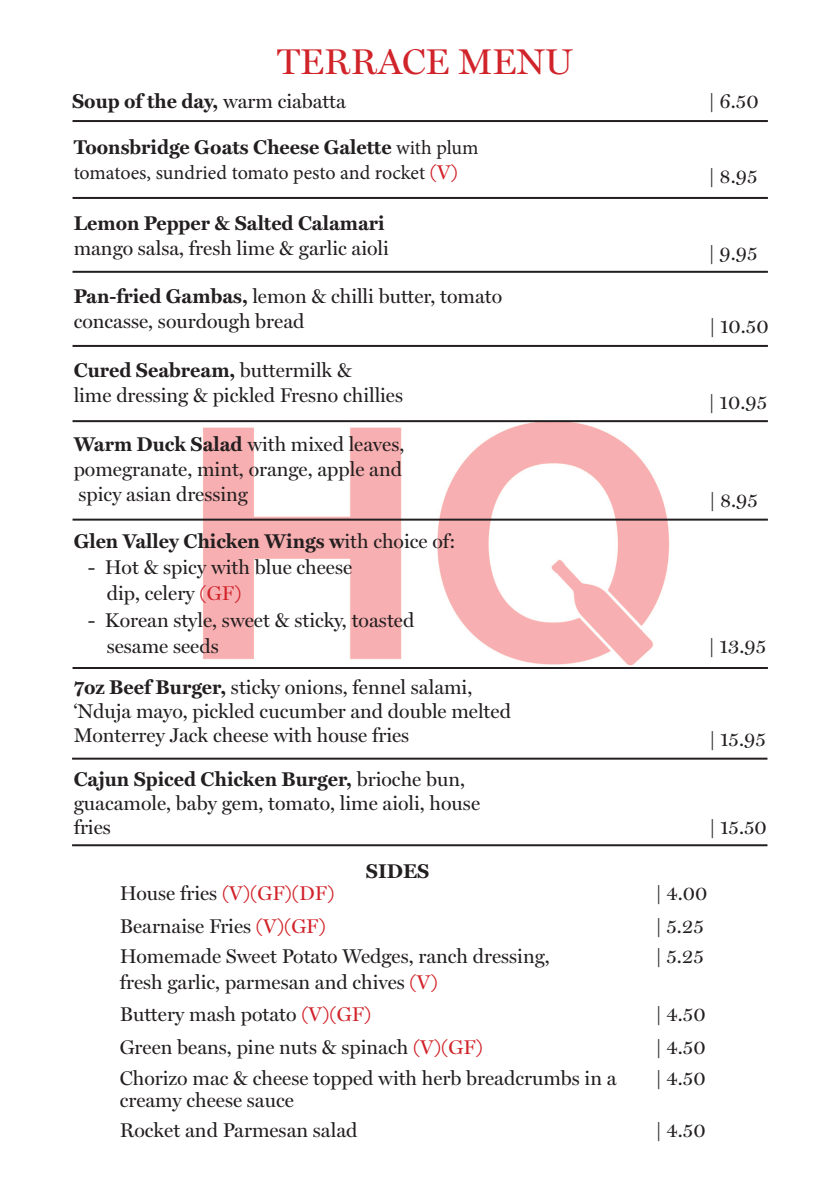
<style>
.page{position:relative;width:840px;height:1191px;background:#fff}
.page>*{position:absolute;margin:0;border:0;box-sizing:border-box;transform-origin:0 0}
.t1{font:36px "Miller Display";color:#d1232a}
.t2{font:20px/24px "Miller Display";color:#231f20}
.t3{font:700 20px "Miller Text";color:#231f20}
.t4{font:20px "Minion Pro";letter-spacing:-.005em;color:#231f20}
.t5{font:20px "Miller Display";color:#d1232a}
.s1{font-family:"Miller Display";font-weight:400}
.s2{font-family:"Minion Pro";font-weight:400}
.s3{font-family:"Miller Display";color:#d1232a}
.s4{font-family:"Miller Text";font-weight:700}
.s5{color:#d1232a}
.s6{color:#231f20}
</style>
<div class="page">
<img style="left:202px;top:422px;width:466px;height:243px">
<hr style="left:72px;top:120px;width:695px;height:2px;background:#231f20">
<hr style="left:72px;top:197px;width:695px;height:2px;background:#231f20">
<hr style="left:72px;top:271px;width:695px;height:2px;background:#231f20">
<hr style="left:72px;top:345px;width:695px;height:2px;background:#231f20">
<hr style="left:72px;top:420px;width:695px;height:2px;background:#231f20">
<hr style="left:72px;top:518px;width:695px;height:2px;background:#231f20">
<hr style="left:72px;top:667px;width:695px;height:2px;background:#231f20">
<hr style="left:72px;top:757px;width:695px;height:2px;background:#231f20">
<hr style="left:72px;top:844px;width:695px;height:2px;background:#231f20">
<p class="t1" style="left:277px;top:40px;width:298px">TERRACE MENU</p>
<p class="t3" style="left:72px;top:89px;width:275px">Soup of the day, <span class="s1">warm ciabatta</span></p>
<p class="t3" style="left:74px;top:135px;width:406px">Toonsbridge Goats Cheese Galette <span class="s2">with plum</span></p>
<p class="t4" style="left:74px;top:159px;width:385px">tomatoes, sundried tomato pesto and rocket <span class="s3">(V)</span></p>
<p class="t3" style="left:74px;top:211px;width:312px">Lemon Pepper &amp; Salted Calamari</p>
<p class="t2" style="left:74px;top:236px;width:316px">mango salsa, fresh lime &amp; garlic aioli</p>
<p class="t2" style="left:74px;top:283px;width:430px"><span class="s4">Pan-fried Gambas,</span> lemon &amp; chilli butter, tomato</p>
<p class="t2" style="left:74px;top:309px;width:232px">concasse, sourdough bread</p>
<p class="t3" style="left:74px;top:358px;width:279px">Cured Seabream, <span class="s1">buttermilk &amp;</span></p>
<p class="t2" style="left:74px;top:383px;width:331px">lime dressing &amp; pickled Fresno chillies</p>
<p class="t2" style="left:74px;top:432px;width:332px"><span class="s4">Warm Duck Salad</span> with mixed leaves,</p>
<p class="t2" style="left:74px;top:457px;width:330px">pomegranate, mint, orange, apple and</p>
<p class="t2" style="left:78px;top:482px;width:171px">spicy asian dressing</p>
<p class="t3" style="left:74px;top:529px;width:383px">Glen Valley Chicken Wings w<span class="s1">ith choice of:</span></p>
<p class="t2" style="left:88px;top:555px;width:266px">- Hot &amp; spicy with blue cheese</p>
<p class="t2" style="left:107px;top:581px;width:136px">dip, celery <span class="s5">(GF)</span></p>
<p class="t2" style="left:107px;top:606px;width:309px;line-height:26.4px;text-indent:-19px">- Korean style, sweet &amp; sticky, toasted sesame seeds</p>
<p class="t2" style="left:74px;top:675px;width:438px"><span class="s4">7oz Beef Burger,</span> sticky onions, fennel salami, ‘Nduja mayo, pickled cucumber and double melted<br>Monterrey Jack cheese with house fries</p>
<p class="t3" style="left:74px;top:767px;width:393px">Cajun Spiced Chicken Burger, <span class="s1">brioche bun,</span></p>
<p class="t2" style="left:74px;top:791px;width:408px">guacamole, baby gem, tomato, lime aioli, house fries</p>
<p class="t5" style="left:120px;top:881px;width:216px"><span class="s6">House fries</span> (V)(GF)(DF)</p>
<p class="t2" style="left:120px;top:914px;width:207px">Bearnaise Fries <span class="s5">(V)(GF)</span></p>
<p class="t3" style="left:366px;top:859px;width:65px">SIDES</p>
<p class="t2" style="left:120px;top:943px;width:431px;line-height:25.2px">Homemade Sweet Potato Wedges, ranch dressing, fresh garlic, parmesan and chives <span class="s5">(V)</span></p>
<p class="t2" style="left:120px;top:1002px;width:253px">Buttery mash potato <span class="s5">(V)(GF)</span></p>
<p class="t2" style="left:120px;top:1035px;width:364px">Green beans, pine nuts &amp; spinach <span class="s5">(V)(GF)</span></p>
<p class="t2" style="left:120px;top:1066px;width:498px;line-height:22px">Chorizo mac &amp; cheese topped with herb breadcrumbs in a creamy cheese sauce</p>
<p class="t2" style="left:120px;top:1118px;width:239px">Rocket and Parmesan salad</p>
<p class="t2" style="left:708px;top:89px;width:51px">| 6.50</p>
<p class="t2" style="left:708px;top:164px;width:50px">| 8.95</p>
<p class="t2" style="left:708px;top:241px;width:50px">| 9.95</p>
<p class="t2" style="left:709px;top:314px;width:61px">| 10.50</p>
<p class="t2" style="left:708px;top:390px;width:60px">| 10.95</p>
<p class="t2" style="left:709px;top:488px;width:50px">| 8.95</p>
<p class="t2" style="left:708px;top:634px;width:59px">| 13.95</p>
<p class="t2" style="left:709px;top:727px;width:58px">| 15.95</p>
<p class="t2" style="left:709px;top:814px;width:59px">| 15.50</p>
<p class="t2" style="left:655px;top:881px;width:53px">| 4.00</p>
<p class="t2" style="left:655px;top:914px;width:50px">| 5.25</p>
<p class="t2" style="left:655px;top:944px;width:50px">| 5.25</p>
<p class="t2" style="left:655px;top:1002px;width:51px">| 4.50</p>
<p class="t2" style="left:655px;top:1035px;width:51px">| 4.50</p>
<p class="t2" style="left:655px;top:1065px;width:51px">| 4.50</p>
<p class="t2" style="left:655px;top:1118px;width:51px">| 4.50</p>
</div>
